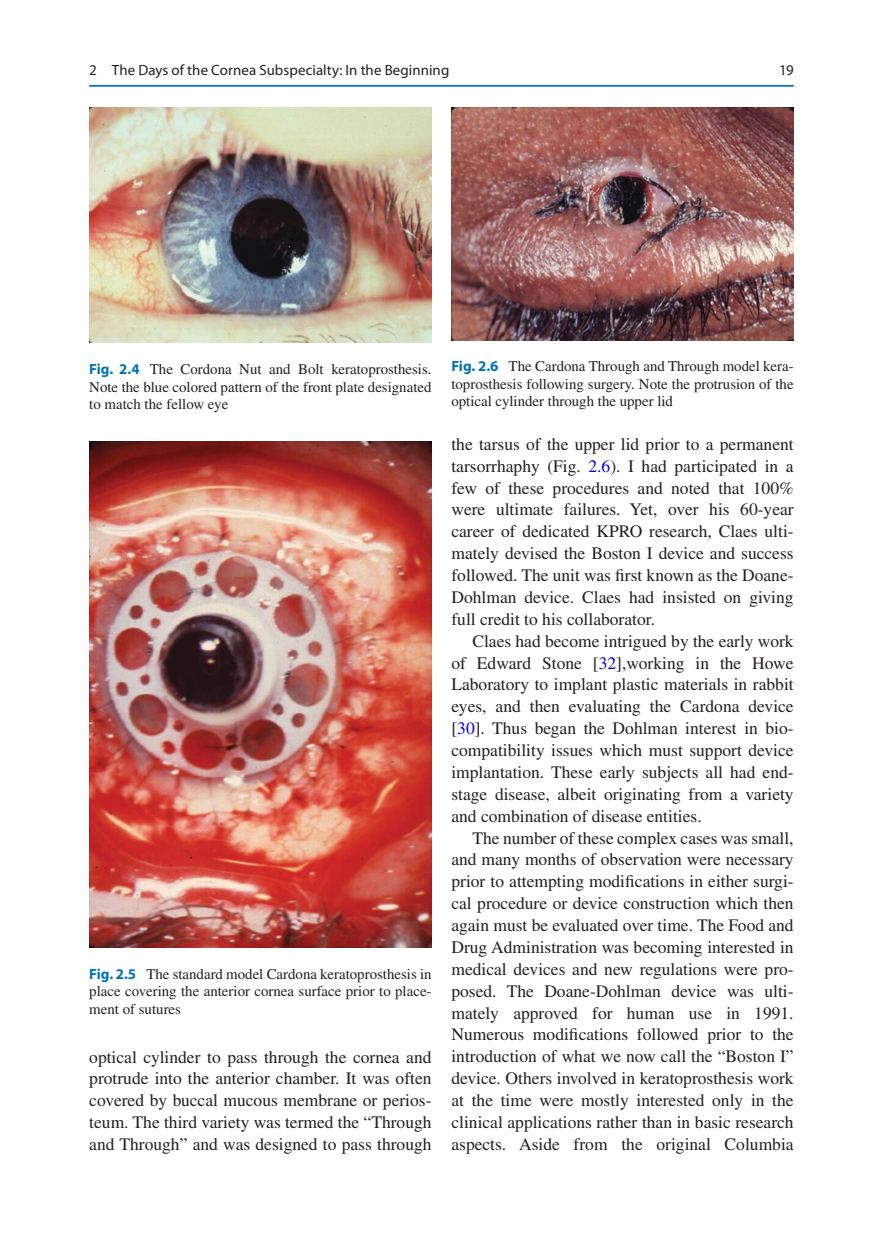
<style>
.page{position:relative;width:883px;height:1260px;background:#fff}
.page>*{position:absolute;margin:0;border:0;box-sizing:border-box;transform-origin:0 0}
.t1{font:17.5px/21.9px "Fvyhvy Times LT Std";color:#231f20;text-align:justify}
.t2{font:14.88px/17.5px "Fvyhvy Times LT Std";color:#231f20;text-align:justify}
.t3{font:14.88px "Wsryhs Myriad Pro";letter-spacing:.005em;color:#231f20}
.t4{font:14.88px "Trkcvy Myriad Pro";color:#231f20}
.s1{font-family:"Nxlkqm Myriad Pro";font-weight:700;color:#0073bc}
.s2{color:#0000fa}
</style>
<div class="page">
<img style="left:89px;top:107px;width:343px;height:236px">
<img style="left:90px;top:442px;width:341px;height:505px">
<img style="left:451px;top:107px;width:343px;height:233px">
<hr style="left:89px;top:85px;width:705px;height:2px;background:#0073bc">
<p class="t3" style="left:89px;top:61px;width:362px">2 The Days of the Cornea Subspecialty: In the Beginning</p>
<p class="t4" style="left:779px;top:61px;width:16px">19</p>
<p class="t2" style="left:89px;top:361px;width:344px"><span class="s1">Fig. 2.4</span> The Cordona Nut and Bolt keratoprosthesis.<br>Note the blue colored pattern of the front plate designated to match the fellow eye</p>
<p class="t2" style="left:89px;top:965px;width:344px"><span class="s1">Fig. 2.5</span> The standard model Cardona keratoprosthesis in place covering the anterior cornea surface prior to place&shy;ment of sutures</p>
<p class="t1" style="left:89px;top:1046px;width:344px">optical cylinder to pass through the cornea and protrude into the anterior chamber. It was often covered by buccal mucous membrane or perios&shy;teum. The third variety was termed the “Through and Through” and was designed to pass through</p>
<p class="t2" style="left:451px;top:358px;width:344px"><span class="s1">Fig. 2.6</span> The Cardona Through and Through model kera&shy;toprosthesis following surgery. Note the protrusion of the optical cylinder through the upper lid</p>
<p class="t1" style="left:451px;top:433px;width:344px">the tarsus of the upper lid prior to a permanent tarsorrhaphy (Fig. <span class="s2">2.6</span>). I had participated in a few of these procedures and noted that 100% were ultimate failures. Yet, over his 60-year career of dedicated KPRO research, Claes ulti&shy;mately devised the Boston I device and success followed. The unit was first known as the Doane-Dohlman device. Claes had insisted on giving full credit to his collaborator.</p>
<p class="t1" style="left:451px;top:630px;width:344px;text-indent:21px">Claes had become intrigued by the early work of Edward Stone [<span class="s2">32</span>],working in the Howe Laboratory to implant plastic materials in rabbit eyes, and then evaluating the Cardona device [<span class="s2">30</span>]. Thus began the Dohlman interest in bio&shy;compatibility issues which must support device implantation. These early subjects all had end&shy;stage disease, albeit originating from a variety and combination of disease entities.</p>
<p class="t1" style="left:451px;top:827px;width:344px;text-indent:21px">The number of these complex cases was small, and many months of observation were necessary prior to attempting modifications in either surgi&shy;cal procedure or device construction which then again must be evaluated over time. The Food and Drug Administration was becoming interested in medical devices and new regulations were pro&shy;posed. The Doane-Dohlman device was ulti&shy;mately approved for human use in 1991.<br>Numerous modifications followed prior to the introduction of what we now call the “Boston I” device. Others involved in keratoprosthesis work at the time were mostly interested only in the clinical applications rather than in basic research aspects. Aside from the original Columbia</p>
</div>
